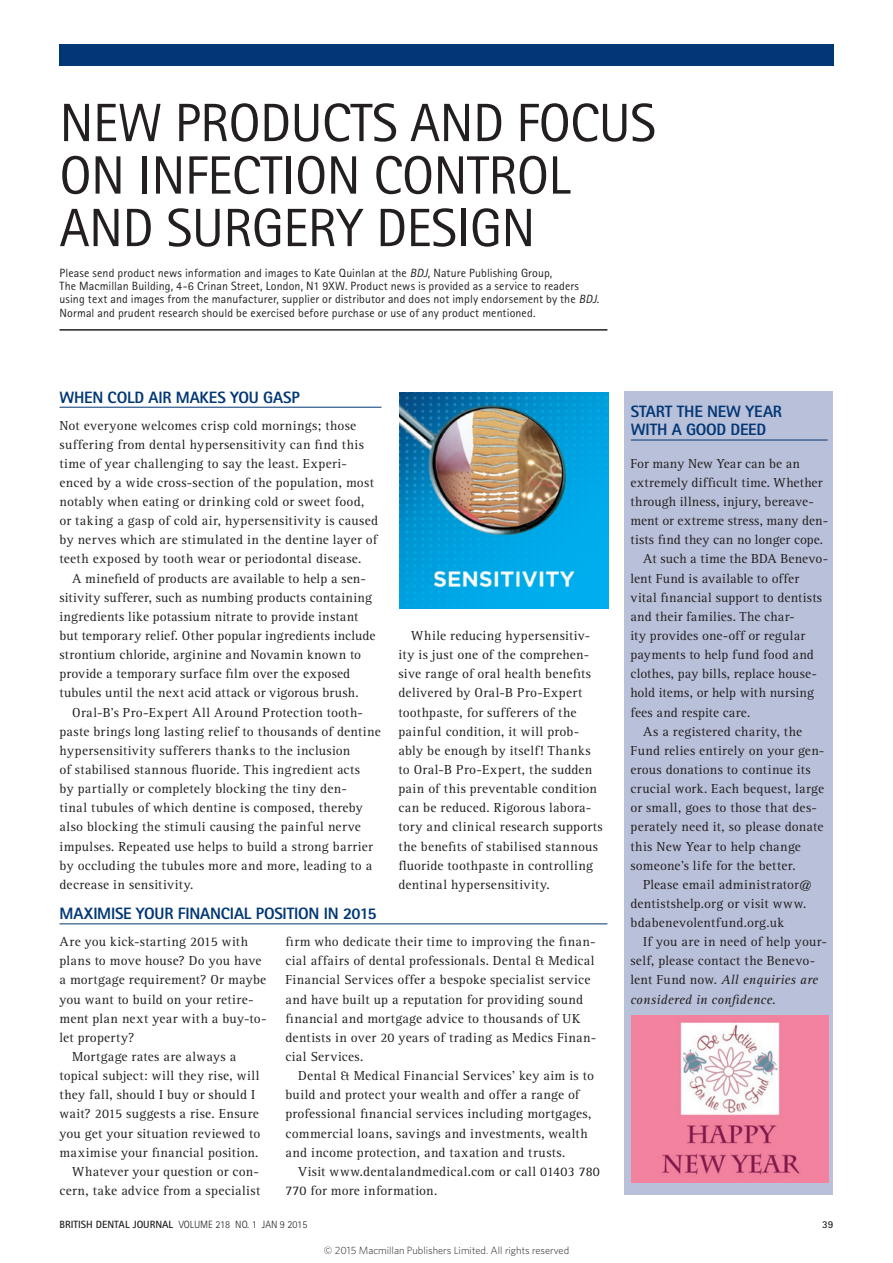
<style>
.page{position:relative;width:893px;height:1263px;background:#fff}
.page>*{position:absolute;margin:0;border:0;box-sizing:border-box;transform-origin:0 0}
.t1{font:54px/52.5px "Rotis Sans Serif Std";letter-spacing:-.01em;color:#231f20}
._1_BDJ_trade_heading{font:800 16.5px/18px "Rotis Sans Serif Std";letter-spacing:-.015em;color:#013775}
._1_BDJ_body{font:13.5px/19.2px "Rotis Serif Std";letter-spacing:.02em;color:#231f20}
._1_BDJ_in_brief{font:12px/13.5px "Rotis Sans Serif Std";letter-spacing:.01em;color:#231f20}
.t2{font:300 10.5px "Whitney";color:#231f20}
.t3{font:300 10.5px "Rotis Sans Serif Std";color:#231f20}
.t4{font:700 10.5px "Rotis Sans Serif Std";color:#231f20}
.s1{font-style:italic}
.s2{font-weight:700}
</style>
<div class="page">
<div style="left:59px;top:44px;width:774px;height:22px;background:#013775"></div>
<hr style="left:60px;top:329px;width:547px;height:2px;background:#231f20">
<hr style="left:60px;top:407px;width:321px;height:1px;background:#013775">
<img style="left:400px;top:393px;width:208px;height:216px">
<hr style="left:60px;top:923px;width:547px;height:1px;background:#013775">
<div style="left:624px;top:391px;width:209px;height:804px;background:#b9c0d9"></div>
<hr style="left:631px;top:440px;width:197px;height:1px;background:#013775">
<img style="left:631px;top:1016px;width:197px;height:166px">
<p class="t1" style="left:60px;top:96px;width:598px">NEW PRODUCTS AND FOCUS<br>ON INFECTION CONTROL<br>AND SURGERY DESIGN</p>
<p class="_1_BDJ_in_brief" style="left:60px;top:266px;width:541px">Please send product news information and images to Kate Quinlan at the <span class="s1">BDJ</span>, Nature Publishing Group,<br>The Macmillan Building, 4-6 Crinan Street, London, N1 9XW. Product news is provided as a service to readers using text and images from the manufacturer, supplier or distributor and does not imply endorsement by the <span class="s1">BDJ</span>.<br>Normal and prudent research should be exercised before purchase or use of any product mentioned.</p>
<p class="_1_BDJ_trade_heading" style="left:60px;top:388px;width:242px">WHEN COLD AIR MAKES YOU GASP</p>
<p class="_1_BDJ_body" style="left:60px;top:416px;width:320px">Not everyone welcomes crisp cold mornings; those suffering from dental hypersensitivity can find this time of year challenging to say the least. Experi&shy;enced by a wide cross-section of the population, most notably when eating or drinking cold or sweet food, or taking a gasp of cold air, hypersensitivity is caused by nerves which are stimulated in the dentine layer of teeth exposed by tooth wear or periodontal disease.</p>
<p class="_1_BDJ_body" style="left:60px;top:569px;width:317px;text-indent:13px">A minefield of products are available to help a sen&shy;sitivity sufferer, such as numbing products containing ingredients like potassium nitrate to provide instant but temporary relief. Other popular ingredients include strontium chloride, arginine and Novamin known to provide a temporary surface film over the exposed tubules until the next acid attack or vigorous brush.</p>
<p class="_1_BDJ_body" style="left:60px;top:703px;width:323px;text-indent:13px">Oral-B’s Pro-Expert All Around Protection tooth&shy;paste brings long lasting relief to thousands of dentine hypersensitivity sufferers thanks to the inclusion<br>of stabilised stannous fluoride. This ingredient acts<br>by partially or completely blocking the tiny den-<br>tinal tubules of which dentine is composed, thereby also blocking the stimuli causing the painful nerve impulses. Repeated use helps to build a strong barrier by occluding the tubules more and more, leading to a decrease in sensitivity.</p>
<p class="_1_BDJ_body" style="left:398px;top:626px;width:206px;text-indent:13px">While reducing hypersensitiv&shy;ity is just one of the comprehen&shy;sive range of oral health benefits delivered by Oral-B Pro-Expert toothpaste, for sufferers of the painful condition, it will prob&shy;ably be enough by itself! Thanks to Oral-B Pro-Expert, the sudden pain of this preventable condition can be reduced. Rigorous labora&shy;tory and clinical research supports the benefits of stabilised stannous fluoride toothpaste in controlling dentinal hypersensitivity.</p>
<p class="_1_BDJ_trade_heading" style="left:60px;top:904px;width:319px">MAXIMISE YOUR FINANCIAL POSITION IN 2015</p>
<p class="_1_BDJ_body" style="left:60px;top:932px;width:209px">Are you kick-starting 2015 with plans to move house? Do you have a mortgage requirement? Or maybe you want to build on your retire&shy;ment plan next year with a buy-to&shy;let property?</p>
<p class="_1_BDJ_body" style="left:60px;top:1047px;width:202px;text-indent:13px">Mortgage rates are always a topical subject: will they rise, will they fall, should I buy or should I wait? 2015 suggests a rise. Ensure you get your situation reviewed to maximise your financial position.</p>
<p class="_1_BDJ_body" style="left:60px;top:1162px;width:202px;text-align:right">Whatever your question or con&shy;cern, take advice from a specialist</p>
<p class="_1_BDJ_body" style="left:285px;top:932px;width:312px">firm who dedicate their time to improving the finan&shy;cial affairs of dental professionals. Dental &amp; Medical Financial Services offer a bespoke specialist service and have built up a reputation for providing sound financial and mortgage advice to thousands of UK dentists in over 20 years of trading as Medics Finan&shy;cial Services.</p>
<p class="_1_BDJ_body" style="left:285px;top:1066px;width:310px;text-indent:13px">Dental &amp; Medical Financial Services’ key aim is to build and protect your wealth and offer a range of professional financial services including mortgages, commercial loans, savings and investments, wealth and income protection, and taxation and trusts.</p>
<p class="_1_BDJ_body" style="left:285px;top:1162px;width:316px;text-indent:13px">Visit www.dentalandmedical.com or call 01403 780<br>770 for more information.</p>
<p class="_1_BDJ_trade_heading" style="left:631px;top:403px;width:153px">START THE NEW YEAR<br>WITH A GOOD DEED</p>
<p class="_1_BDJ_body" style="left:630px;top:454px;width:199px">For many New Year can be an extremely difficult time. Whether through illness, injury, bereave&shy;ment or extreme stress, many den&shy;tists find they can no longer cope.</p>
<p class="_1_BDJ_body" style="left:630px;top:550px;width:199px;text-indent:13px">At such a time the BDA Benevo&shy;lent Fund is available to offer vital financial support to dentists and their families. The char-<br>ity provides one-off or regular payments to help fund food and clothes, pay bills, replace house&shy;hold items, or help with nursing fees and respite care.</p>
<p class="_1_BDJ_body" style="left:630px;top:722px;width:196px;text-indent:13px">As a registered charity, the<br>Fund relies entirely on your gen&shy;erous donations to continue its crucial work. Each bequest, large or small, goes to those that des&shy;perately need it, so please donate this New Year to help change someone’s life for the better.</p>
<p class="_1_BDJ_body" style="left:630px;top:875px;width:183px;text-indent:13px">Please email administrator@ dentistshelp.org or visit www. bdabenevolentfund.org.uk</p>
<p class="_1_BDJ_body" style="left:630px;top:932px;width:198px;text-indent:13px">If you are in need of help your&shy;self, please contact the Benevo&shy;lent Fund now. <span class="s1">All enquiries are considered in confidence.</span></p>
<p class="t3" style="left:60px;top:1218px;width:249px"><span class="s2">BRITISH DENTAL JOURNAL</span> VOLUME 218 NO. 1 JAN 9 2015</p>
<p class="t4" style="left:822px;top:1217px;width:13px">39</p>
<p class="t2" style="left:324px;top:1243px;width:247px">© 2015 Macmillan Publishers Limited. All rights reserved</p>
</div>
